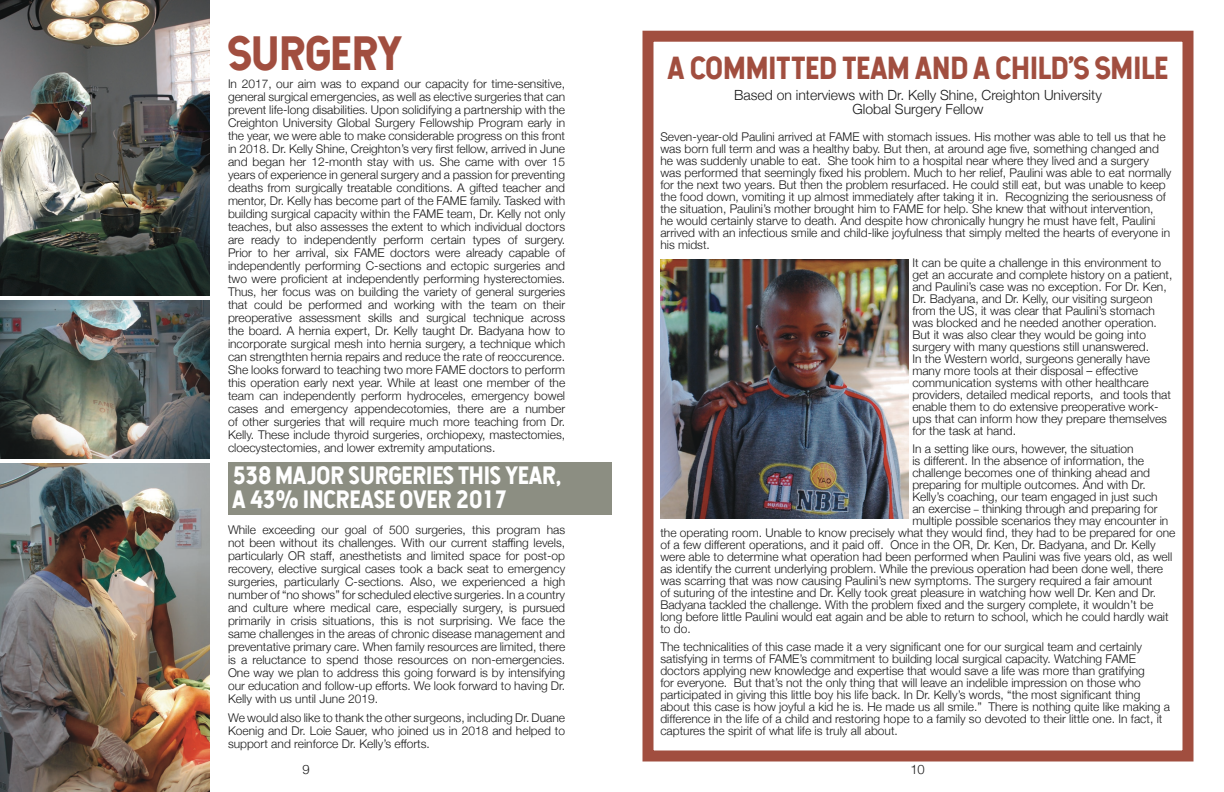
<style>
.page{position:relative;width:1224px;height:792px;background:#fff}
.page>*{position:absolute;margin:0;border:0;box-sizing:border-box;transform-origin:0 0}
.t1{font:46px "Hansief";color:#a14e3f}
.t2{font:30.5px "Hansief";color:#a14e3f}
.t3{font:24px/24px "Hansief";color:#fff}
.t4{font:300 14px/14px "Helvetica Neue";color:#1a1a1a;text-align:center}
.t5{font:300 13px "Helvetica Neue";color:#1a1a1a}
.t6{font:300 12px/13px "Helvetica Neue";color:#1a1a1a;text-align:justify}
.s1{font-size:10px}
</style>
<div class="page">
<div style="left:642px;top:31px;width:552px;height:731px;border:11px solid #a14e3f"></div>
<img style="left:0;top:463px;width:210px;height:329px">
<img style="left:0;top:300px;width:210px;height:159px">
<img style="left:0;top:0;width:210px;height:295px">
<div style="left:228px;top:462px;width:384px;height:52px;background:#8c8e82"></div>
<img style="left:660px;top:260px;width:249px;height:259px">
<h1 class="t1" style="left:228px;top:24px;width:176px">SURGERY</h1>
<p class="t6" style="left:228px;top:76px;width:339px">In 2017, our aim was to expand our capacity for time-sensitive, general surgical emergencies, as well as elective surgeries that can prevent life-long disabilities. Upon solidifying a partnership with the Creighton University Global Surgery Fellowship Program early in the year, we were able to make considerable progress on this front in 2018. Dr. Kelly Shine, Creighton’s very first fellow, arrived in June and began her 12-month stay with us. She came with over 15 years of experience in general surgery and a passion for preventing deaths from surgically treatable conditions. A gifted teacher and mentor, Dr. Kelly has become part of the FAME family. Tasked with building surgical capacity within the FAME team, Dr. Kelly not only teaches, but also assesses the extent to which individual doctors are ready to independently perform certain types of surgery.<br>Prior to her arrival, six FAME doctors were already capable of independently performing C-sections and ectopic surgeries and two were proficient at independently performing hysterectomies.<br>Thus, her focus was on building the variety of general surgeries that could be performed and working with the team on their preoperative assessment skills and surgical technique across the board. A hernia expert, Dr. Kelly taught Dr. Badyana how to incorporate surgical mesh into hernia surgery, a technique which can strengthten hernia repairs and reduce the rate of reoccurence.<br>She looks forward to teaching two more FAME doctors to perform this operation early next year. While at least one member of the team can independently perform hydroceles, emergency bowel cases and emergency appendecotomies, there are a number of other surgeries that will require much more teaching from Dr.<br>Kelly. These include thyroid surgeries, orchiopexy, mastectomies, cloecystectomies, and lower extremity amputations.</p>
<h3 class="t3" style="left:233px;top:463px;width:329px">538 MAJOR SURGERIES THIS YEAR,<br>A 43% INCREASE OVER 2017</h3>
<p class="t6" style="left:228px;top:523px;width:339px">While exceeding our goal of 500 surgeries, this program has not been without its challenges. With our current staffing levels, particularly OR staff, anesthetists and limited space for post-op recovery, elective surgical cases took a back seat to emergency surgeries, particularly C-sections. Also, we experienced a high number of “no shows” for scheduled elective surgeries. In a country and culture where medical care, especially surgery, is pursued primarily in crisis situations, this is not surprising. We face the same challenges in the areas of chronic disease management and preventative primary care. When family resources are limited, there is a reluctance to spend those resources on non-emergencies.<br>One way we plan to address this going forward is by intensifying our education and follow-up efforts. We look forward to having Dr.<br>Kelly with us until June 2019.</p>
<p class="t6" style="left:228px;top:711px;width:339px">We would also like to thank the other surgeons, including Dr. Duane Koenig and Dr. Loie Sauer, who joined us in 2018 and helped to support and reinforce Dr. Kelly’s efforts.</p>
<h2 class="t2" style="left:668px;top:49px;width:501px">A COMMITTED TEAM AND A CHILD’S SMILE</h2>
<p class="t4" style="left:734px;top:87px;width:369px">Based on interviews with Dr. Kelly Shine, Creighton University<br>Global Surgery Fellow</p>
<p class="t6" style="left:660px;top:130px;width:513px;line-height:12px;text-align:left">Seven-year-old Paulini arrived at FAME with stomach issues. His mother was able to tell us that he was born full term and was a healthy baby. But then, at around age five, something changed and he was suddenly unable to eat. She took him to a hospital near where they lived and a surgery was performed that seemingly fixed his problem. Much to her relief, Paulini was able to eat normally for the next two years. But then the problem resurfaced. He could still eat, but was unable to keep the food down, vomiting it up almost immediately after taking it in. Recognizing the seriousness of the situation, Paulini’s mother brought him to FAME for help. She knew that without intervention,<br>he would certainly starve to death. And despite how chronically hungry he must have felt, Paulini arrived with an infectious smile and child-like joyfulness that simply melted the hearts of everyone in his midst.</p>
<p class="t6" style="left:912px;top:256px;width:262px;line-height:12px;text-align:left">It can be quite a challenge in this environment to get an accurate and complete history on a patient, and Paulini’s case was no exception. For Dr. Ken, Dr. Badyana, and Dr. Kelly, our visiting surgeon from the US, it was clear that Paulini’s stomach was blocked and he needed another operation.<br>But it was also clear they would be going into surgery with many questions still unanswered.<br>In the Western world, surgeons generally have many more tools at their disposal – effective communication systems with other healthcare providers, detailed medical reports, and tools that enable them to do extensive preoperative work&shy;ups that can inform how they prepare themselves for the task at hand.</p>
<p class="t6" style="left:912px;top:441px;width:223px">In a setting like ours, however, the situation</p>
<p class="t6" style="left:912px;top:453px;width:233px">is different. In the absence of information, the</p>
<p class="t6" style="left:912px;top:465px;width:239px">challenge becomes one of thinking ahead and</p>
<p class="t6" style="left:912px;top:477px;width:235px">preparing for multiple outcomes. And with Dr.</p>
<p class="t6" style="left:912px;top:489px;width:247px">Kelly’s coaching, our team engaged in just such</p>
<p class="t6" style="left:912px;top:501px;width:247px">an exercise <span class="s1">–</span> thinking through and preparing for</p>
<p class="t6" style="left:912px;top:513px;width:258px">multiple possible scenarios they may encounter in</p>
<p class="t6" style="left:660px;top:525px;width:517px">the operating room. Unable to know precisely what they would find, they had to be prepared for one</p>
<p class="t6" style="left:660px;top:537px;width:497px">of a few different operations, and it paid off. Once in the OR, Dr. Ken, Dr. Badyana, and Dr. Kelly</p>
<p class="t6" style="left:660px;top:549px;width:513px">were able to determine what operation had been performed when Paulini was five years old, as well</p>
<p class="t6" style="left:660px;top:561px;width:504px">as identify the current underlying problem. While the previous operation had been done well, there</p>
<p class="t6" style="left:660px;top:573px;width:494px">was scarring that was now causing Paulini’s new symptoms. The surgery required a fair amount</p>
<p class="t6" style="left:660px;top:585px;width:497px">of suturing of the intestine and Dr. Kelly took great pleasure in watching how well Dr. Ken and Dr.</p>
<p class="t6" style="left:660px;top:597px;width:494px">Badyana tackled the challenge. With the problem fixed and the surgery complete, it wouldn’t be</p>
<p class="t6" style="left:660px;top:609px;width:510px">long before little Paulini would eat again and be able to return to school, which he could hardly wait</p>
<p class="t6" style="left:660px;top:621px;width:32px">to do.</p>
<p class="t6" style="left:660px;top:640px;width:511px;line-height:12px;text-align:left">The technicalities of this case made it a very significant one for our surgical team and certainly satisfying in terms of FAME’s commitment to building local surgical capacity. Watching FAME doctors applying new knowledge and expertise that would save a life was more than gratifying<br>for everyone. But that’s not the only thing that will leave an indelible impression on those who participated in giving this little boy his life back. In Dr. Kelly’s words, “the most significant thing about this case is how joyful a kid he is. He made us all smile.” There is nothing quite like making a difference in the life of a child and restoring hope to a family so devoted to their little one. In fact, it captures the spirit of what life is truly all about.</p>
<p class="t5" style="left:302px;top:759px;width:9px">9</p>
<p class="t5" style="left:910px;top:759px;width:16px">10</p>
</div>
